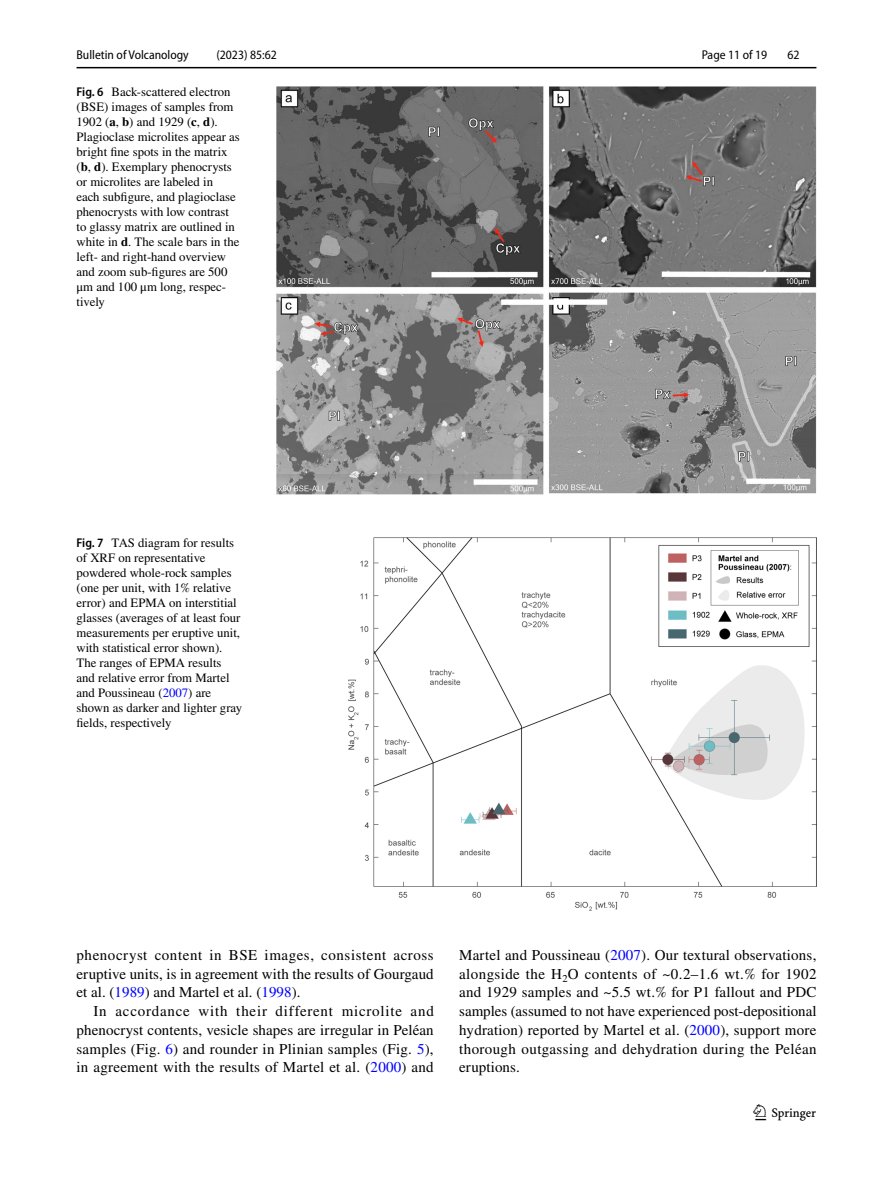
<style>
.page{position:relative;width:893px;height:1187px;background:#fff}
.page>*{position:absolute;margin:0;border:0;box-sizing:border-box;transform-origin:0 0}
.t1{font:22.5px "Springnew Regular 3";color:#000}
.t2{font:15px/18.8px "STIX";letter-spacing:.015em;color:#000;text-align:justify}
.t3{font:12.75px/15px "STIX";color:#000}
.t4{font:semi-condensed 12.75px "Myriad Pro";color:#000}
.s1{font-family:"Myriad Pro";font-weight:600;font-stretch:semi-condensed}
.s2{font-weight:700}
.s3{color:#00f}
</style>
<div class="page">
<hr style="left:77px;top:67px;width:739px;height:1px;background:#000">
<img style="left:276px;top:87px;width:540px;height:407px">
<img style="left:349px;top:537px;width:467px;height:373px">
<p class="t4" style="left:77px;top:48px;width:114px">Bulletin of Volcanology</p>
<p class="t4" style="left:216px;top:48px;width:62px">(2023) 85:62</p>
<p class="t3" style="left:77px;top:85px;width:165px"><span class="s1">Fig. 6</span> Back-scattered electron (BSE) images of samples from<br>1902 (<span class="s2">a</span>, <span class="s2">b</span>) and 1929 (<span class="s2">c</span>, <span class="s2">d</span>).<br>Plagioclase microlites appear as bright fine spots in the matrix (<span class="s2">b</span>, <span class="s2">d</span>). Exemplary phenocrysts or microlites are labeled in<br>each subfigure, and plagioclase phenocrysts with low contrast to glassy matrix are outlined in white in <span class="s2">d</span>. The scale bars in the left- and right-hand overview and zoom sub-figures are 500 μm and 100 μm long, respec&shy;tively</p>
<p class="t4" style="left:702px;top:48px;width:67px">Page 11 of 19</p>
<p class="t4" style="left:787px;top:48px;width:14px">62</p>
<p class="t3" style="left:77px;top:536px;width:167px"><span class="s1">Fig. 7</span> TAS diagram for results of XRF on representative powdered whole-rock samples (one per unit, with 1% relative error) and EPMA on interstitial glasses (averages of at least four measurements per eruptive unit, with statistical error shown).<br>The ranges of EPMA results and relative error from Martel and Poussineau (<span class="s3">2007</span>) are shown as darker and lighter gray fields, respectively</p>
<p class="t2" style="left:77px;top:946px;width:359px">phenocryst content in BSE images, consistent across eruptive units, is in agreement with the results of Gourgaud et al. (<span class="s3">1989</span>) and Martel et al. (<span class="s3">1998</span>).</p>
<p class="t2" style="left:77px;top:1002px;width:359px;text-indent:17px">In accordance with their different microlite and phenocryst contents, vesicle shapes are irregular in Peléan samples (Fig. <span class="s3">6</span>) and rounder in Plinian samples (Fig. <span class="s3">5</span>), in agreement with the results of Martel et al. (<span class="s3">2000</span>) and</p>
<p class="t2" style="left:459px;top:946px;width:359px">Martel and Poussineau (<span class="s3">2007</span>). Our textural observations, alongside the H<sub>2</sub>O contents of ~0.2–1.6 wt.% for 1902 and 1929 samples and ~5.5 wt.% for P1 fallout and PDC samples (assumed to not have experienced post-depositional hydration) reported by Martel et al. (<span class="s3">2000</span>), support more thorough outgassing and dehydration during the Peléan eruptions.</p>
<h1 class="t1" style="left:755px;top:1104px;width:62px">1 3</h1>
</div>
